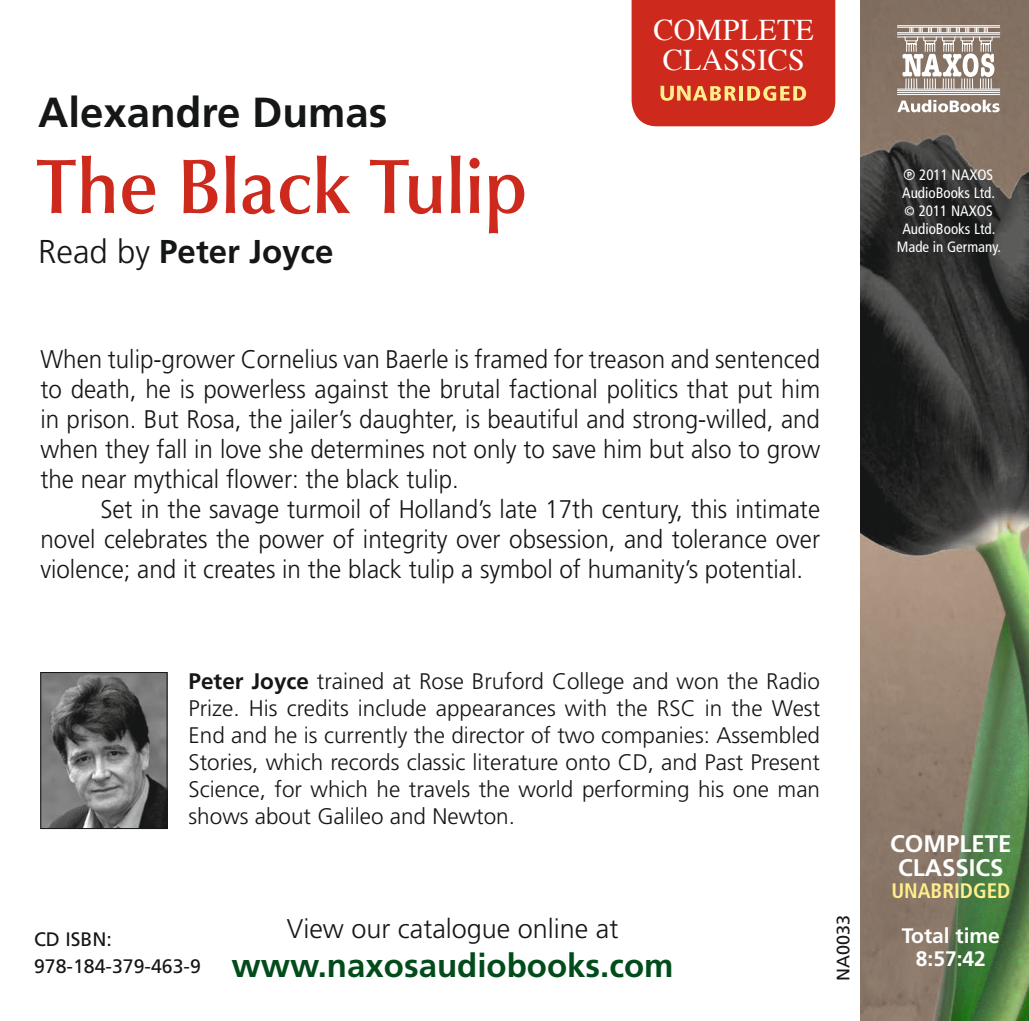
<style>
.page{position:relative;width:1029px;height:1021px;background:#fff}
.page>*{position:absolute;margin:0;border:0;box-sizing:border-box;transform-origin:0 0}
.t1{font:600 78px "Optima";color:#cd291c;scale:.94 1}
.t2{font:700 42px "Frutiger LT Std";color:#151616}
.t3{font:700 33px "Frutiger LT Std";color:#024c1b}
.t4{font:700 33px "Frutiger LT Std";color:#151616}
.t5{font:30px/30px "Times";letter-spacing:.01em;color:#fff;text-align:center}
.t6{font:300 27px "Frutiger LT Std";color:#151616}
.t7{font:300 25.5px/30px "Frutiger LT Std";color:#151616;text-align:justify;scale:.95 1}
.t8{font:700 24px/24px "Frutiger LT Std";color:#fff;text-align:center}
.t9{font:300 22.5px/27px "Frutiger LT Std";color:#151616;text-align:justify}
.t10{font:700 21px/22.5px "Frutiger LT Std";color:#fff;text-align:center}
.t11{font:700 condensed 21px "Frutiger LT Std";color:#ffee8b}
.t12{font:19.5px/27px "Frutiger LT Std";color:#151616}
.t13{font:18px "Frutiger LT Std";color:#151616}
.t14{font:condensed 15px/18px "Frutiger LT Std";color:#fff;text-align:center}
.s1{font-weight:300}
.s2{font-weight:700}
.s3{font-family:"Helvetica";font-weight:700;font-stretch:normal}
.s4{font-family:"Myriad Pro";font-weight:700;font-stretch:normal}
</style>
<div class="page">
<img style="left:860px;top:0;width:169px;height:1020px">
<hr style="left:897px;top:89px;width:103px;height:1px;background:#fff">
<hr style="left:897px;top:36px;width:103px;height:1px;background:#fff">
<hr style="left:897px;top:92px;width:103px;height:1px;background:#fff">
<hr style="left:897px;top:94px;width:103px;height:1px;background:#fff">
<hr style="left:897px;top:90px;width:103px;height:1px;background:#fff">
<hr style="left:897px;top:25px;width:103px;height:1px;background:#fff">
<hr style="left:897px;top:27px;width:103px;height:1px;background:#fff">
<hr style="left:897px;top:32px;width:103px;height:1px;background:#fff">
<hr style="left:897px;top:34px;width:103px;height:1px;background:#fff">
<svg style="left:902px;top:27px;width:92px;height:63px"></svg>
<svg style="left:897px;top:100px;width:103px;height:12px"></svg>
<div style="left:632px;top:0;width:203px;height:126px;background:#cd291c"></div>
<img style="left:42px;top:674px;width:123px;height:153px">
<div style="left:40px;top:672px;width:127px;height:157px;border:1px solid #151616"></div>
<h2 class="t2" style="left:38px;top:88px;width:351px">Alexandre Dumas</h2>
<h1 class="t1" style="left:36px;top:141px;width:524px">The Black Tulip</h1>
<p class="t4" style="left:38px;top:232px;width:297px"><span class="s1">Read by</span> Peter Joyce</p>
<p class="t5" style="left:654px;top:12px;width:162px">COMPLETE<br>CLASSICS</p>
<p class="t7" style="left:40px;top:344px;width:822px">When tulip-grower Cornelius van Baerle is framed for treason and sentenced to death, he is powerless against the brutal factional politics that put him in prison. But Rosa, the jailer’s daughter, is beautiful and strong-willed, and when they fall in love she determines not only to save him but also to grow the near mythical flower: the black tulip.</p>
<p class="t7" style="left:40px;top:494px;width:822px;text-indent:60px">Set in the savage turmoil of Holland’s late 17th century, this intimate novel celebrates the power of integrity over obsession, and tolerance over violence; and it creates in the black tulip a symbol of humanity’s potential.</p>
<p class="t9" style="left:189px;top:668px;width:633px"><span class="s2">Peter Joyce</span> trained at Rose Bruford College and won the Radio Prize. His credits include appearances with the RSC in the West End and he is currently the director of two companies: Assembled Stories, which records classic literature onto CD, and Past Present Science, for which he travels the world performing his one man shows about Galileo and Newton.</p>
<p class="t12" style="left:34px;top:925px;width:168px">CD ISBN:<br>978-184-379-463-9</p>
<p class="t6" style="left:287px;top:913px;width:333px">View our catalogue online at</p>
<p class="t3" style="left:232px;top:946px;width:443px">www.naxosaudiobooks.com</p>
<p class="t13" style="left:833px;top:981px;width:68px;rotate:-90deg">NA0033</p>
<p class="t14" style="left:897px;top:166px;width:106px"><span class="s3">℗</span> 2011 Naxos<br>AudioBooks Ltd. <span class="s4">©</span> 2011 Naxos<br>AudioBooks Ltd.<br>Made in Germany.</p>
<p class="t8" style="left:890px;top:831px;width:123px">COMPLETE<br>CLASSICS</p>
<p class="t11" style="left:891px;top:878px;width:121px">UNABRIDGED</p>
<p class="t10" style="left:902px;top:924px;width:100px">Total time<br>8:57:42</p>
</div>
